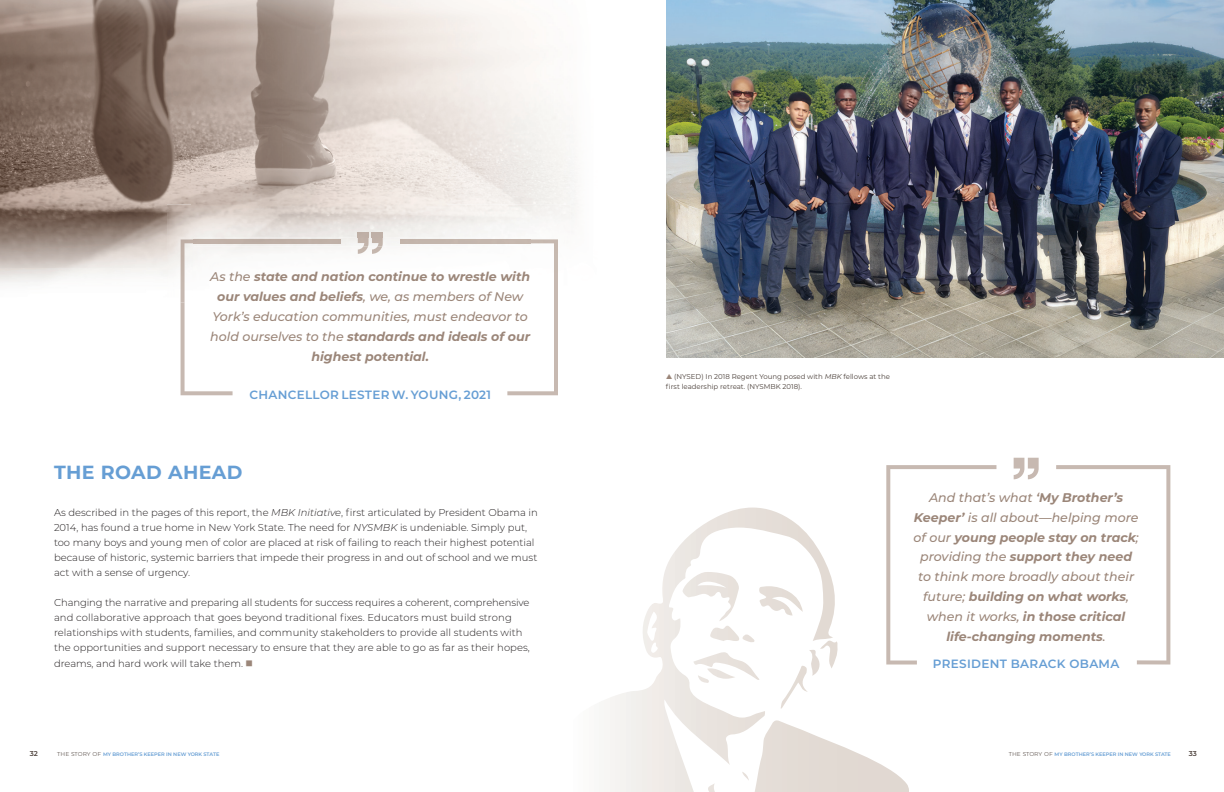
<style>
.page{position:relative;width:1224px;height:792px;background:#fff}
.page>*{position:absolute;margin:0;border:0;box-sizing:border-box;transform-origin:0 0}
.t1{font:700 19px "Montserrat";letter-spacing:.02em;color:#669ed4}
.t2{font:italic 700 12.6px/19.8px "Montserrat";color:#9b8679;text-align:center}
.t3{font:italic 500 12.6px "Montserrat";color:#9b8679}
.t4{font:600 12px "Montserrat";letter-spacing:.025em;color:#669ed4}
.t5{font:300 10px/15px "Montserrat";color:#231f20}
.t6{font:7px/10px "Montserrat";color:#4b403a}
.t7{font:600 7px "Montserrat";color:#4b403a}
.t8{font:600 5px "Montserrat";color:#669ed4}
.s1{font-weight:500}
.s2{font-style:italic}
.s3{color:#9b8679}
.s4{font-weight:600}
.s5{font-weight:700}
.s6{font-weight:300;font-size:7px;color:#4b403a}
</style>
<div class="page">
<img style="left:0;top:0;width:566px;height:134px">
<img style="left:0;top:134px;width:191px;height:135px">
<img style="left:191px;top:134px;width:255px;height:70px">
<img style="left:446px;top:134px;width:128px;height:85px">
<img style="left:167px;top:204px;width:373px;height:66px">
<img style="left:540px;top:204px;width:31px;height:18px">
<img style="left:181px;top:238px;width:349px;height:65px">
<img style="left:181px;top:303px;width:52px;height:92px">
<img style="left:194px;top:239px;width:146px;height:4px">
<img style="left:507px;top:371px;width:51px;height:24px">
<img style="left:530px;top:239px;width:28px;height:7px">
<img style="left:400px;top:239px;width:130px;height:4px">
<svg style="left:358px;top:232px;width:25px;height:22px"></svg>
<img style="left:666px;top:0;width:558px;height:358px">
<svg style="left:1014px;top:458px;width:25px;height:21px"></svg>
<svg style="left:886px;top:465px;width:110px;height:200px"></svg>
<svg style="left:1056px;top:465px;width:114px;height:200px"></svg>
<svg style="left:604px;top:508px;width:305px;height:284px"></svg>
<svg style="left:682px;top:572px;width:156px;height:136px"></svg>
<svg style="left:742px;top:772px;width:7px;height:9px"></svg>
<p class="t2" style="left:210px;top:266px;width:322px"><span class="s1">As the</span> state and nation continue to wrestle with our values and beliefs<span class="s1">, we, as members of New York’s education communities, must endeavor to hold ourselves to the</span> standards and ideals of our highest potential.</p>
<p class="t4" style="left:249px;top:386px;width:243px">CHANCELLOR LESTER W. YOUNG, 2021</p>
<h2 class="t1" style="left:54px;top:459px;width:190px">THE ROAD AHEAD</h2>
<p class="t5" style="left:54px;top:505px;width:485px">As described in the pages of this report, the <span class="s2">MBK Initiative</span>, frst articulated by President Obama in 2014, has found a true home in New York State. The need for <span class="s2">NYSMBK</span> is undeniable. Simply put, too many boys and young men of color are placed at risk of failing to reach their highest potential because of historic, systemic barriers that impede their progress in and out of school and we must act with a sense of urgency.</p>
<p class="t5" style="left:54px;top:595px;width:477px">Changing the narrative and preparing all students for success requires a coherent, comprehensive and collaborative approach that goes beyond traditional fxes. Educators must build strong relationships with students, families, and community stakeholders to provide all students with the opportunities and support necessary to ensure that they are able to go as far as their hopes,</p>
<p class="t5" style="left:54px;top:656px;width:200px">dreams, and hard work will take them. <span class="s3">■</span></p>
<p class="t6" style="left:666px;top:371px;width:226px;text-indent:8px">(NYSED) In 2018 Regent Young posed with <span class="s2">MBK</span> fellows at the frst leadership retreat. (NYSMBK 2018).</p>
<p class="t3" style="left:929px;top:489px;width:196px">And that’s what <span class="s4">‘</span><span class="s5">My Brother’s</span></p>
<p class="t2" style="left:914px;top:507px;width:227px">Keeper’ <span class="s1">is all about—helping more of our</span> young people stay on track<span class="s1">; providing the</span> support they need <span class="s1">to think more broadly about their future;</span> building on what works<span class="s1">, when it works,</span> in those critical life-changing moments<span class="s1">.</span></p>
<p class="t4" style="left:933px;top:655px;width:188px">PRESIDENT BARACK OBAMA</p>
<p class="t7" style="left:30px;top:748px;width:10px">32</p>
<p class="t8" style="left:1009px;top:751px;width:164px"><span class="s6">the story of</span> MY BROTHER’S KEEPER IN NEW YORK STATE</p>
<p class="t7" style="left:1189px;top:748px;width:10px">33</p>
<p class="t8" style="left:57px;top:750px;width:164px"><span class="s6">the story of</span> MY BROTHER’S KEEPER IN NEW YORK STATE</p>
</div>
